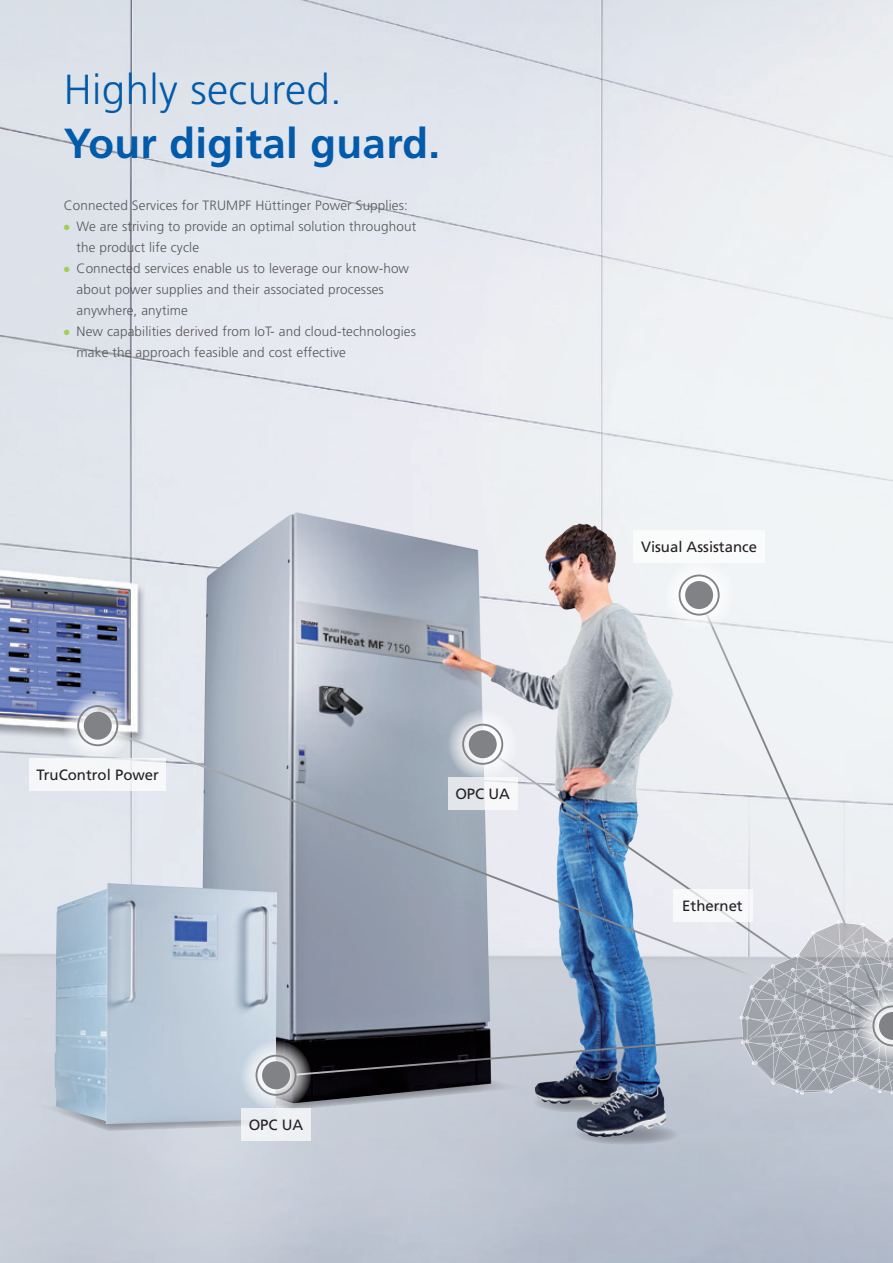
<style>
.page{position:relative;width:893px;height:1263px;background:#fff}
.page>*{position:absolute;margin:0;border:0;box-sizing:border-box;transform-origin:0 0}
.t1{font:700 42px "Frutiger LT Std";letter-spacing:.01em;color:#015aaa}
.t2{font:300 42px "Frutiger LT Std";letter-spacing:.01em;color:#015aaa}
.t3{font:14.85px "Frutiger LT Std";color:#231f20}
.t4{font:300 13.5px/21px "Frutiger LT Std";letter-spacing:.01em;color:#57585a}
.s1{color:#a3cf57}
</style>
<div class="page">
<img style="left:0;top:0;width:893px;height:1263px">
<svg style="left:574px;top:1124px;width:106px;height:21px"></svg>
<img style="left:201px;top:512px;width:379px;height:219px">
<div style="left:704px;top:611px;width:181px;height:127px;background:#f0f3f5"></div>
<svg style="left:664px;top:560px;width:70px;height:70px;fill:#f5f7f8"></svg>
<div style="left:685px;top:581px;width:28px;height:28px;background:#808285;border-radius:50%"></div>
<div style="left:679px;top:574px;width:41px;height:41px;border:2px solid #808285;border-radius:50%"></div>
<svg style="left:448px;top:709px;width:70px;height:70px"></svg>
<div style="left:462px;top:724px;width:41px;height:41px;border:2px solid #808285;border-radius:50%"></div>
<div style="left:633px;top:530px;width:132px;height:32px;background:#fff"></div>
<div style="left:241px;top:1108px;width:70px;height:32px;background:#eff1f4"></div>
<div style="left:30px;top:758px;width:136px;height:33px;background:#f5f6f9"></div>
<svg style="left:131px;top:731px;width:745px;height:7px"></svg>
<svg style="left:63px;top:691px;width:70px;height:70px;background:#b9bfd3"></svg>
<div style="left:84px;top:712px;width:28px;height:28px;background:#808285;border-radius:50%"></div>
<div style="left:77px;top:705px;width:41px;height:41px;border:2px solid #808285;border-radius:50%"></div>
<svg style="left:35px;top:738px;width:858px;height:393px;background:#b0bac7"></svg>
<h1 class="t2" style="left:64px;top:66px;width:280px">Highly secured.</h1>
<h1 class="t1" style="left:64px;top:119px;width:378px">Your digital guard.</h1>
<p class="t4" style="left:64px;top:195px;width:346px">Connected Services for TRUMPF Hüttinger Power Supplies:</p>
<p class="t4" style="left:77px;top:216px;width:341px;text-indent:-13px"><span class="s1">●</span> We are striving to provide an optimal solution throughout the product life cycle</p>
<p class="t4" style="left:77px;top:258px;width:334px;text-indent:-13px"><span class="s1">●</span> Connected services enable us to leverage our know-how about power supplies and their associated processes anywhere, anytime</p>
<p class="t4" style="left:77px;top:321px;width:341px;text-indent:-13px"><span class="s1">●</span> New capabilities derived from IoT- and cloud-technologies make the approach feasible and cost effective</p>
<p class="t3" style="left:37px;top:766px;width:124px">TruControl Power</p>
<p class="t3" style="left:249px;top:1116px;width:56px">OPC UA</p>
<p class="t3" style="left:455px;top:785px;width:56px">OPC UA</p>
<p class="t3" style="left:641px;top:538px;width:118px">Visual Assistance</p>
<p class="t3" style="left:682px;top:897px;width:62px">Ethernet</p>
</div>
